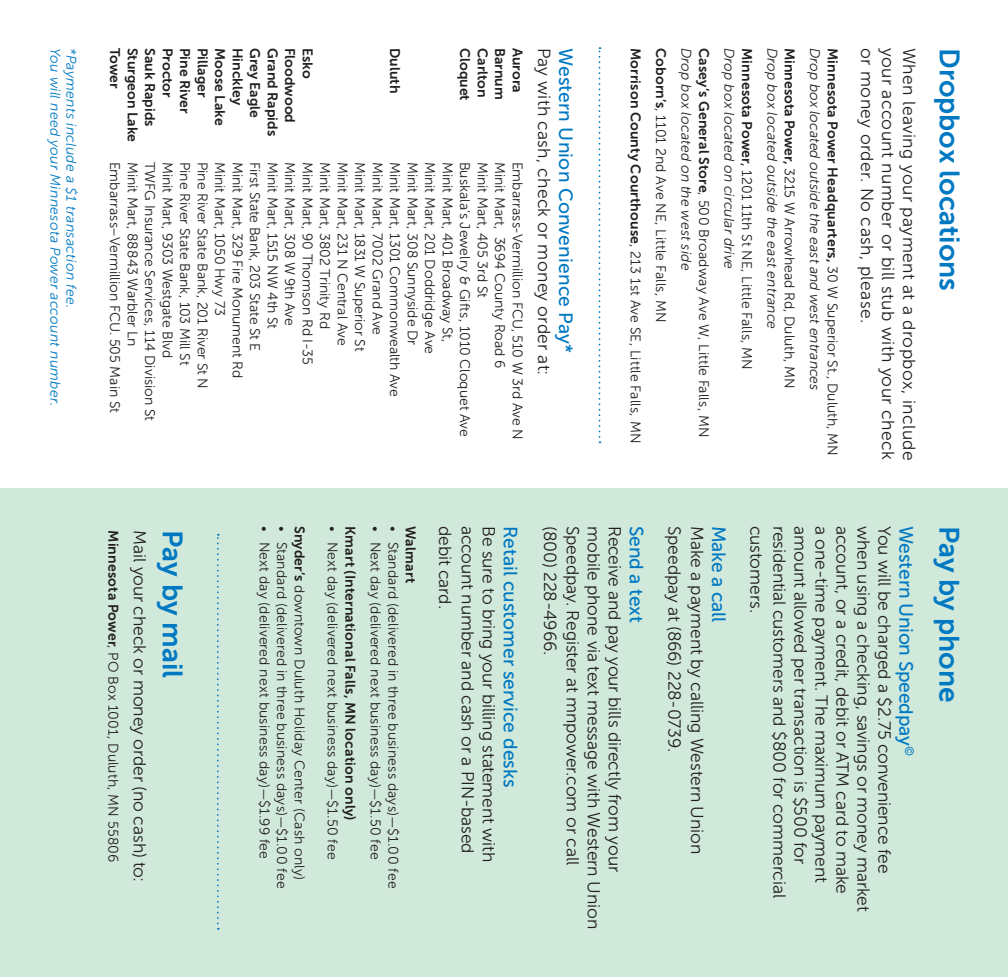
<style>
.page{position:relative;width:1008px;height:977px;background:#fff}
.page>*{position:absolute;margin:0;border:0;box-sizing:border-box;transform-origin:0 0}
.t1{font:28px "Museo Sans 700";color:#0079c2}
.t2{font:19.25px "Museo Sans 500";color:#0079c2}
.t3{font:17.5px "Museo Sans 300";letter-spacing:-.005em;color:#231f20}
.t4{font:17.5px "Museo Sans 300";letter-spacing:.02em;color:#231f20}
.t5{font:17.5px "Museo Sans 300";letter-spacing:.015em;color:#231f20}
.t6{font:17.5px "Museo Sans 300";letter-spacing:.025em;color:#231f20}
.t7{font:14px "Museo Sans 300";letter-spacing:.005em;color:#231f20}
.t8{font:14px "Museo Sans 700";letter-spacing:.005em;color:#231f20}
.t9{font:italic 14px "Museo Sans 300";letter-spacing:.005em;color:#231f20}
.t10{font:italic 14px "Museo Sans 300";letter-spacing:.02em;color:#0079c2}
.t11{font:12.25px "Museo Sans 500";color:#0079c2}
.s1{font-family:"Museo Sans 700"}
.s2{font-family:"Museo Sans 300"}
.s3{font-family:"Museo Sans 500"}
</style>
<div class="page">
<div style="left:0;top:488px;width:1008px;height:488px;background:#d1e9db"></div>
<svg style="left:217px;top:534px;width:2px;height:395px"></svg>
<svg style="left:599px;top:47px;width:2px;height:396px"></svg>
<p class="t10" style="left:63px;top:48px;width:360px;rotate:90deg">You will need your Minnesota Power account number.</p>
<p class="t10" style="left:79px;top:48px;width:262px;rotate:90deg">*Payments include a $1 transaction fee.</p>
<p class="t8" style="left:525px;top:48px;width:46px;rotate:90deg">Aurora</p>
<p class="t5" style="left:554px;top:48px;width:329px;rotate:90deg">Pay with cash, check or money order at:</p>
<p class="t2" style="left:576px;top:48px;width:307px;rotate:90deg">Western Union Convenience Pay*</p>
<p class="t8" style="left:123px;top:48px;width:42px;rotate:90deg">Tower</p>
<p class="t8" style="left:140px;top:48px;width:96px;rotate:90deg">Sturgeon Lake</p>
<p class="t7" style="left:140px;top:162px;width:186px;rotate:90deg">Minit Mart, 88843 Warbler Ln</p>
<p class="t8" style="left:158px;top:48px;width:80px;rotate:90deg">Sauk Rapids</p>
<p class="t7" style="left:158px;top:162px;width:261px;rotate:90deg">TWFG Insurance Services, 114 Division St</p>
<p class="t8" style="left:473px;top:48px;width:54px;rotate:90deg">Cloquet</p>
<p class="t8" style="left:490px;top:48px;width:51px;rotate:90deg">Carlton</p>
<p class="t8" style="left:263px;top:48px;width:72px;rotate:90deg">Grey Eagle</p>
<p class="t8" style="left:280px;top:48px;width:90px;rotate:90deg">Grand Rapids</p>
<p class="t7" style="left:280px;top:162px;width:169px;rotate:90deg">Minit Mart, 1515 NW 4th St</p>
<p class="t8" style="left:228px;top:48px;width:79px;rotate:90deg">Moose Lake</p>
<p class="t7" style="left:228px;top:162px;width:156px;rotate:90deg">Minit Mart, 1050 Hwy 73</p>
<p class="t8" style="left:175px;top:48px;width:51px;rotate:90deg">Proctor</p>
<p class="t8" style="left:193px;top:48px;width:67px;rotate:90deg">Pine River</p>
<p class="t8" style="left:210px;top:48px;width:51px;rotate:90deg">Pillager</p>
<p class="t8" style="left:245px;top:48px;width:59px;rotate:90deg">Hinckley</p>
<p class="t8" style="left:298px;top:48px;width:77px;rotate:90deg">Floodwood</p>
<p class="t8" style="left:315px;top:48px;width:32px;rotate:90deg">Esko</p>
<p class="t8" style="left:403px;top:48px;width:47px;rotate:90deg">Duluth</p>
<p class="t8" style="left:508px;top:48px;width:53px;rotate:90deg">Barnum</p>
<p class="t7" style="left:333px;top:162px;width:169px;rotate:90deg">Minit Mart, 3802 Trinity Rd</p>
<p class="t7" style="left:350px;top:162px;width:185px;rotate:90deg">Minit Mart, 231 N Central Ave</p>
<p class="t7" style="left:368px;top:162px;width:191px;rotate:90deg">Minit Mart, 1831 W Superior St</p>
<p class="t7" style="left:385px;top:162px;width:175px;rotate:90deg">Minit Mart, 7002 Grand Ave</p>
<p class="t7" style="left:403px;top:162px;width:236px;rotate:90deg">Minit Mart, 1301 Commonwealth Ave</p>
<p class="t7" style="left:420px;top:162px;width:185px;rotate:90deg">Minit Mart, 308 Sunnyside Dr</p>
<p class="t7" style="left:438px;top:162px;width:194px;rotate:90deg">Minit Mart, 201 Doddridge Ave</p>
<p class="t7" style="left:455px;top:162px;width:182px;rotate:90deg">Minit Mart, 401 Broadway St,</p>
<p class="t7" style="left:473px;top:162px;width:276px;rotate:90deg">Buskala’s Jewelry &amp; Gifts, 1010 Cloquet Ave</p>
<p class="t7" style="left:245px;top:162px;width:218px;rotate:90deg">Minit Mart, 329 Fire Monument Rd</p>
<p class="t7" style="left:490px;top:162px;width:138px;rotate:90deg">Minit Mart, 405 3rd St</p>
<p class="t7" style="left:508px;top:162px;width:208px;rotate:90deg">Minit Mart, 3694 County Road 6</p>
<p class="t7" style="left:175px;top:162px;width:198px;rotate:90deg">Minit Mart, 9303 Westgate Blvd</p>
<p class="t7" style="left:298px;top:162px;width:166px;rotate:90deg">Minit Mart, 308 W 9th Ave</p>
<p class="t7" style="left:315px;top:162px;width:205px;rotate:90deg">Minit Mart, 90 Thomson Rd I-35</p>
<p class="t7" style="left:263px;top:162px;width:191px;rotate:90deg">First State Bank, 203 State St E</p>
<p class="t7" style="left:123px;top:162px;width:253px;rotate:90deg">Embarrass–Vermillion FCU. 505 Main St</p>
<p class="t7" style="left:210px;top:162px;width:229px;rotate:90deg">Pine River State Bank, 201 River St N</p>
<p class="t7" style="left:525px;top:162px;width:279px;rotate:90deg">Embarrass-Vermillion FCU, 510 W 3rd Ave N</p>
<p class="t7" style="left:193px;top:162px;width:205px;rotate:90deg">Pine River State Bank, 103 Mill St</p>
<p class="t7" style="left:643px;top:48px;width:397px;rotate:90deg"><span class="s1">Morrison County Courthouse</span>, 213 1st Ave SE, Little Falls, MN</p>
<p class="t8" style="left:840px;top:48px;width:409px;rotate:90deg">Minnesota Power Headquarters, <span class="s2">30 W Superior St., Duluth, MN</span></p>
<p class="t6" style="left:876px;top:48px;width:277px;rotate:90deg">or money order. No cash, please.</p>
<p class="t4" style="left:897px;top:48px;width:413px;rotate:90deg">your account number or bill stub with your check</p>
<p class="t4" style="left:918px;top:48px;width:414px;rotate:90deg">When leaving your payment at a dropbox, include</p>
<p class="t1" style="left:965px;top:48px;width:245px;rotate:90deg">Dropbox locations</p>
<p class="t7" style="left:669px;top:48px;width:276px;rotate:90deg"><span class="s1">Coborn’s</span>, 1101 2nd Ave NE, Little Falls, MN</p>
<p class="t9" style="left:694px;top:48px;width:224px;rotate:90deg">Drop box located on the west side</p>
<p class="t7" style="left:711px;top:48px;width:391px;rotate:90deg"><span class="s1">Casey’s General Store</span>, 500 Broadway Ave W, Little Falls, MN</p>
<p class="t9" style="left:737px;top:48px;width:223px;rotate:90deg">Drop box located on circular drive</p>
<p class="t7" style="left:754px;top:48px;width:324px;rotate:90deg"><span class="s1">Minnesota Power</span><span class="s3">,</span> 1201 11th St NE, Little Falls, MN</p>
<p class="t9" style="left:780px;top:48px;width:283px;rotate:90deg">Drop box located outside the east entrance</p>
<p class="t7" style="left:797px;top:48px;width:342px;rotate:90deg"><span class="s1">Minnesota Power,</span> 3215 W Arrowhead Rd, Duluth, MN</p>
<p class="t9" style="left:823px;top:48px;width:344px;rotate:90deg">Drop box located outside the east and west entrances</p>
<p class="t7" style="left:121px;top:530px;width:334px;rotate:90deg"><span class="s1">Minnesota Power</span>, PO Box 1001, Duluth, MN 55806</p>
<p class="t3" style="left:149px;top:530px;width:354px;rotate:90deg">Mail your check or money order (no cash) to:</p>
<p class="t1" style="left:188px;top:530px;width:149px;rotate:90deg">Pay by mail</p>
<p class="t7" style="left:307px;top:526px;width:356px;rotate:90deg"><span class="s1">Snyder’s</span> downtown Duluth Holiday Center (Cash only)</p>
<p class="t7" style="left:272px;top:526px;width:335px;rotate:90deg">• Next day (delivered next business day)—$1.99 fee</p>
<p class="t7" style="left:290px;top:526px;width:364px;rotate:90deg">• Standard (delivered in three business days)—$1.00 fee</p>
<p class="t7" style="left:340px;top:526px;width:7px;rotate:90deg">•</p>
<p class="t8" style="left:358px;top:526px;width:296px;rotate:90deg">Kmart (International Falls, MN location only)</p>
<p class="t7" style="left:340px;top:541px;width:319px;rotate:90deg">Next day (delivered next business day)—$1.50 fee</p>
<p class="t7" style="left:401px;top:526px;width:7px;rotate:90deg">•</p>
<p class="t8" style="left:418px;top:526px;width:58px;rotate:90deg">Walmart</p>
<p class="t3" style="left:455px;top:526px;width:85px;rotate:90deg">debit card.</p>
<p class="t3" style="left:477px;top:526px;width:329px;rotate:90deg">account number and cash or a PIN-based</p>
<p class="t3" style="left:498px;top:526px;width:338px;rotate:90deg">Be sure to bring your billing statement with</p>
<p class="t2" style="left:521px;top:526px;width:263px;rotate:90deg">Retail customer service desks</p>
<p class="t3" style="left:560px;top:526px;width:131px;rotate:90deg">(800) 228-4966.</p>
<p class="t3" style="left:582px;top:526px;width:341px;rotate:90deg">Speedpay. Register at mnpower.com or call</p>
<p class="t3" style="left:603px;top:526px;width:404px;rotate:90deg">mobile phone via text message with Western Union</p>
<p class="t3" style="left:624px;top:526px;width:347px;rotate:90deg">Receive and pay your bills directly from your</p>
<p class="t2" style="left:647px;top:526px;width:98px;rotate:90deg">Send a text</p>
<p class="t3" style="left:684px;top:526px;width:228px;rotate:90deg">Speedpay at (866) 228-0739.</p>
<p class="t3" style="left:707px;top:526px;width:330px;rotate:90deg">Make a payment by calling Western Union</p>
<p class="t2" style="left:729px;top:526px;width:98px;rotate:90deg">Make a call</p>
<p class="t3" style="left:766px;top:526px;width:89px;rotate:90deg">customers.</p>
<p class="t3" style="left:789px;top:526px;width:373px;rotate:90deg">residential customers and $800 for commercial</p>
<p class="t3" style="left:810px;top:526px;width:340px;rotate:90deg">amount allowed per transaction is $500 for</p>
<p class="t3" style="left:831px;top:526px;width:358px;rotate:90deg">a one-time payment. The maximum payment</p>
<p class="t3" style="left:852px;top:526px;width:369px;rotate:90deg">account, or a credit, debit or ATM card to make</p>
<p class="t3" style="left:873px;top:526px;width:387px;rotate:90deg">when using a checking, savings or money market</p>
<p class="t3" style="left:894px;top:526px;width:349px;rotate:90deg">You will be charged a $2.75 convenience fee</p>
<p class="t2" style="left:917px;top:526px;width:221px;rotate:90deg">Western Union Speedpay</p>
<p class="t1" style="left:965px;top:526px;width:178px;rotate:90deg">Pay by phone</p>
<p class="t11" style="left:916px;top:745px;width:12px;rotate:90deg">©</p>
<p class="t7" style="left:383px;top:526px;width:335px;rotate:90deg">• Next day (delivered next business day)—$1.50 fee</p>
<p class="t7" style="left:401px;top:541px;width:348px;rotate:90deg">Standard (delivered in three business days)—$1.00 fee</p>
</div>
